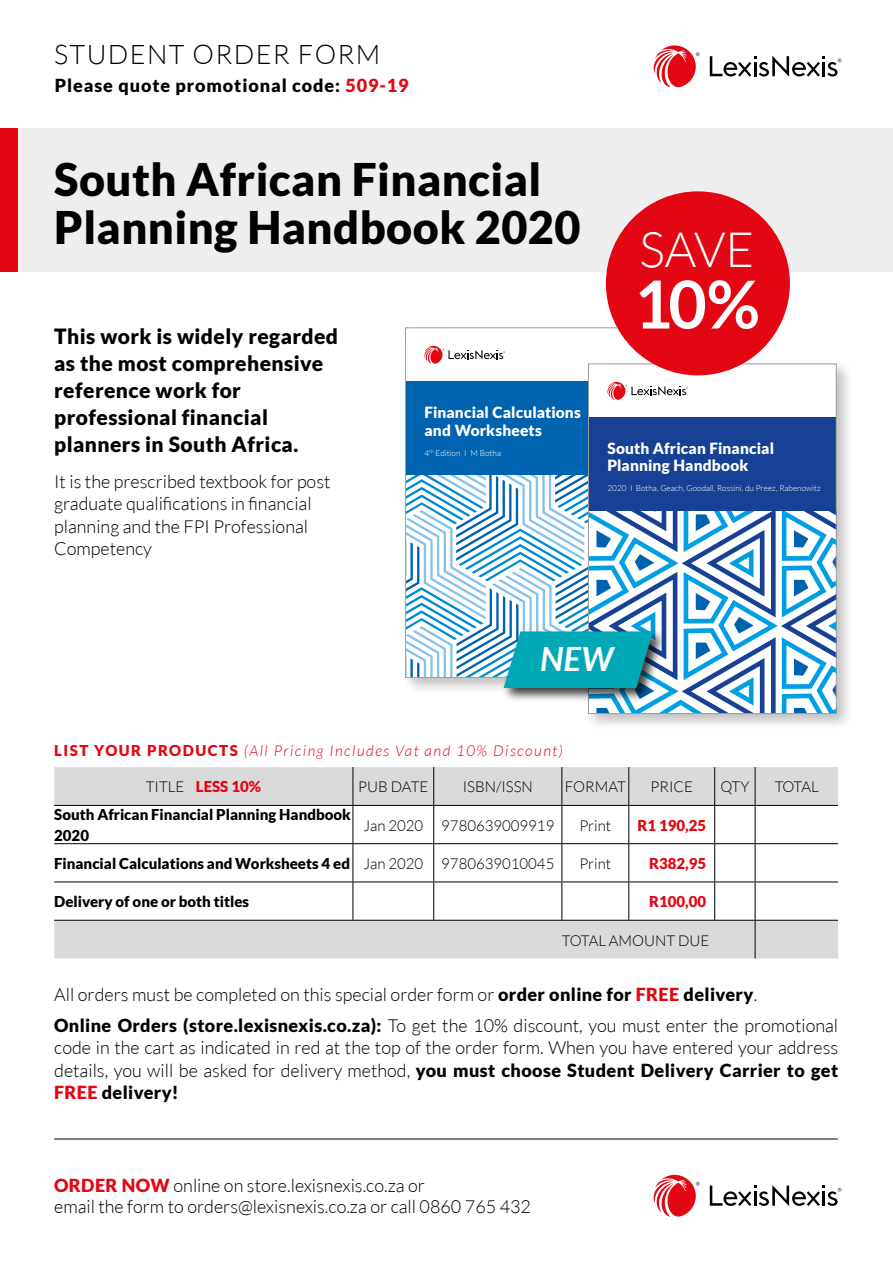
<style>
.page{position:relative;width:893px;height:1263px;background:#fff}
.page>*{position:absolute;margin:0;border:0;box-sizing:border-box;transform-origin:0 0}
.t1{font:700 66.15px "Lato";color:#fff}
.t2{font:300 48.9px "Lato";color:#fff}
.t3{font:900 45px/48px "Lato";letter-spacing:.01em;color:#000}
.t4{font:italic 700 33.45px "Lato";color:#fff}
.t5{font:300 27px "Lato";letter-spacing:.05em;color:#000}
.t6{font:900 21px/27px "Lato";letter-spacing:.02em;color:#000}
.t7{font:300 18px/22.5px "Lato";color:#000}
.t8{font:900 18px "Lato";letter-spacing:.05em;color:#000}
.t9{font:900 15.45px/17.4px "Lato";letter-spacing:.01em;color:#fff}
.t10{font:900 15px/20.2px "Lato";color:#000}
.t11{font:300 15px "Lato";color:#000}
.t12{font:italic 300 15px "Lato";letter-spacing:.1em;color:#e30613}
.t13{font:900 15px "Lato";color:#e30613}
.t14{font:300 8.25px "Lato";color:#fff}
.s1{color:#e30613}
.s2{font-weight:900;font-style:normal}
.s3{font-weight:300;color:#000}
.s4{font-weight:300}
.s5{font-weight:900}
.s6{font-weight:900;color:#e30613}
</style>
<div class="page">
<svg style="left:54px;top:767px;width:784px;height:191px"></svg>
<hr style="left:353px;top:806px;width:1px;height:37px;background:#000">
<hr style="left:433px;top:806px;width:1px;height:37px;background:#000">
<hr style="left:561px;top:806px;width:1px;height:37px;background:#000">
<hr style="left:628px;top:806px;width:1px;height:37px;background:#000">
<hr style="left:714px;top:806px;width:1px;height:37px;background:#000">
<hr style="left:755px;top:806px;width:1px;height:37px;background:#000">
<hr style="left:353px;top:844px;width:1px;height:37px;background:#000">
<hr style="left:433px;top:844px;width:1px;height:37px;background:#000">
<hr style="left:561px;top:844px;width:1px;height:37px;background:#000">
<hr style="left:628px;top:844px;width:1px;height:37px;background:#000">
<hr style="left:714px;top:844px;width:1px;height:37px;background:#000">
<hr style="left:755px;top:844px;width:1px;height:37px;background:#000">
<hr style="left:353px;top:882px;width:1px;height:38px;background:#000">
<hr style="left:433px;top:882px;width:1px;height:38px;background:#000">
<hr style="left:561px;top:882px;width:1px;height:38px;background:#000">
<hr style="left:628px;top:882px;width:1px;height:38px;background:#000">
<hr style="left:714px;top:882px;width:1px;height:38px;background:#000">
<hr style="left:755px;top:882px;width:1px;height:38px;background:#000">
<hr style="left:54px;top:805px;width:299px;height:1px;background:#000">
<hr style="left:353px;top:805px;width:81px;height:1px;background:#000">
<hr style="left:434px;top:805px;width:128px;height:1px;background:#000">
<hr style="left:562px;top:805px;width:67px;height:1px;background:#000">
<hr style="left:629px;top:805px;width:86px;height:1px;background:#000">
<hr style="left:715px;top:805px;width:40px;height:1px;background:#000">
<hr style="left:755px;top:805px;width:83px;height:1px;background:#000">
<hr style="left:54px;top:843px;width:299px;height:1px;background:#000">
<hr style="left:353px;top:843px;width:81px;height:1px;background:#000">
<hr style="left:434px;top:843px;width:128px;height:1px;background:#000">
<hr style="left:562px;top:843px;width:67px;height:1px;background:#000">
<hr style="left:629px;top:843px;width:86px;height:1px;background:#000">
<hr style="left:715px;top:843px;width:40px;height:1px;background:#000">
<hr style="left:755px;top:843px;width:83px;height:1px;background:#000">
<hr style="left:54px;top:881px;width:299px;height:1px;background:#000">
<hr style="left:353px;top:881px;width:81px;height:1px;background:#000">
<hr style="left:434px;top:881px;width:128px;height:1px;background:#000">
<hr style="left:562px;top:881px;width:67px;height:1px;background:#000">
<hr style="left:629px;top:881px;width:86px;height:1px;background:#000">
<hr style="left:715px;top:881px;width:40px;height:1px;background:#000">
<hr style="left:755px;top:881px;width:83px;height:1px;background:#000">
<hr style="left:54px;top:920px;width:299px;height:1px;background:#000">
<hr style="left:353px;top:920px;width:81px;height:1px;background:#000">
<hr style="left:434px;top:920px;width:128px;height:1px;background:#000">
<hr style="left:562px;top:920px;width:67px;height:1px;background:#000">
<hr style="left:629px;top:920px;width:86px;height:1px;background:#000">
<hr style="left:715px;top:920px;width:40px;height:1px;background:#000">
<hr style="left:755px;top:920px;width:83px;height:1px;background:#000">
<hr style="left:755px;top:920px;width:1px;height:38px;background:#000">
<hr style="left:353px;top:767px;width:1px;height:38px;background:#000">
<hr style="left:433px;top:767px;width:1px;height:38px;background:#000">
<hr style="left:561px;top:767px;width:1px;height:38px;background:#000">
<hr style="left:628px;top:767px;width:1px;height:38px;background:#000">
<hr style="left:714px;top:767px;width:1px;height:38px;background:#000">
<hr style="left:755px;top:767px;width:1px;height:38px;background:#000">
<div style="left:0;top:128px;width:893px;height:144px;background:#eee"></div>
<div style="left:0;top:128px;width:18px;height:144px;background:#e30613"></div>
<svg style="left:710px;top:56px;width:131px;height:21px"></svg>
<svg style="left:653px;top:45px;width:46px;height:43px"></svg>
<svg style="left:424px;top:345px;width:81px;height:19px"></svg>
<div style="left:405px;top:382px;width:248px;height:93px;background:#0063af"></div>
<div style="left:584px;top:360px;width:270px;height:371px;background:#000;opacity:.25"></div>
<div style="left:588px;top:364px;width:248px;height:349px;background:#fff"></div>
<svg style="left:607px;top:381px;width:81px;height:19px"></svg>
<div style="left:588px;top:418px;width:248px;height:93px;background:#164194"></div>
<div style="left:607px;top:192px;width:182px;height:183px;background:#e30613;border-radius:50%"></div>
<svg style="left:710px;top:1185px;width:131px;height:21px"></svg>
<svg style="left:653px;top:1174px;width:46px;height:43px"></svg>
<hr style="left:54px;top:1138px;width:784px;height:1px;background:#000">
<svg style="left:405px;top:455px;width:431px;height:258px"></svg>
<h3 class="t5" style="left:54px;top:40px;width:328px">STUDENT ORDER FORM</h3>
<p class="t8" style="left:55px;top:75px;width:355px">Please quote promotional code: <span class="s1">509-19</span></p>
<h3 class="t3" style="left:54px;top:154px;width:528px">South African Financial<br>Planning Handbook 2020</h3>
<p class="t6" style="left:54px;top:323px;width:285px">This work is widely regarded as the most comprehensive reference work for professional financial planners in South Africa.</p>
<p class="t7" style="left:54px;top:470px;width:278px">It is the prescribed textbook for post graduate qualifications in financial planning and the FPI Professional<br>Competency</p>
<p class="t9" style="left:424px;top:403px;width:158px">Financial Calculations and Worksheets</p>
<p class="t14" style="left:424px;top:448px;width:78px">4<sup>th</sup> Edition I M Botha</p>
<h2 class="t2" style="left:639px;top:223px;width:116px">SAVE</h2>
<h1 class="t1" style="left:634px;top:267px;width:127px">10%</h1>
<p class="t9" style="left:607px;top:439px;width:168px">South African Financial<br>Planning Handbook</p>
<p class="t14" style="left:607px;top:484px;width:215px">2020 I Botha, Geach, Goodall, Rossini, du Preez, Rabenowitz</p>
<h3 class="t4" style="left:540px;top:640px;width:75px">NEW</h3>
<p class="t12" style="left:54px;top:743px;width:510px"><span class="s2">LIST YOUR PRODUCTS</span> (All Pricing Includes Vat and 10% Discount)</p>
<p class="t13" style="left:146px;top:778px;width:117px"><span class="s3">TITLE</span> LESS 10%</p>
<p class="t11" style="left:358px;top:779px;width:72px">PUB DATE</p>
<p class="t11" style="left:463px;top:779px;width:72px">ISBN/ISSN</p>
<p class="t11" style="left:565px;top:779px;width:63px">FORMAT</p>
<p class="t11" style="left:651px;top:779px;width:44px">PRICE</p>
<p class="t11" style="left:720px;top:779px;width:30px">QTY</p>
<p class="t11" style="left:775px;top:779px;width:46px">TOTAL</p>
<p class="t10" style="left:54px;top:804px;width:298px">South African Financial Planning Handbook<br>2020</p>
<p class="t11" style="left:363px;top:817px;width:192px">Jan 2020 9780639009919</p>
<p class="t11" style="left:579px;top:817px;width:33px">Print</p>
<p class="t13" style="left:638px;top:816px;width:70px">R1 190,25</p>
<p class="t10" style="left:54px;top:853px;width:502px">Financial Calculations and Worksheets 4 ed <span class="s4">Jan 2020 9780639010045</span></p>
<p class="t11" style="left:579px;top:855px;width:33px">Print</p>
<p class="t13" style="left:649px;top:854px;width:59px">R382,95</p>
<p class="t10" style="left:54px;top:891px;width:196px">Delivery of one or both titles</p>
<p class="t13" style="left:649px;top:893px;width:59px">R100,00</p>
<p class="t11" style="left:562px;top:932px;width:149px">TOTAL AMOUNT DUE</p>
<p class="t7" style="left:54px;top:979px;width:785px;line-height:31px">All orders must be completed on this special order form or <span class="s5">order online for</span> <span class="s6">FREE</span> <span class="s5">delivery</span>.<br><span class="s5">Online Orders (store.lexisnexis.co.za):</span> To get the 10% discount, you must enter the promotional</p>
<p class="t7" style="left:54px;top:1037px;width:785px;text-align:justify">code in the cart as indicated in red at the top of the order form. When you have entered your address details, you will be asked for delivery method, <span class="s5">you must choose Student Delivery Carrier to get </span><span class="s6">FREE</span> <span class="s5">delivery!</span></p>
<p class="t7" style="left:54px;top:1174px;width:478px;line-height:21.6px"><span class="s6">ORDER NOW</span> online on store.lexisnexis.co.za or<br>email the form to orders@lexisnexis.co.za or call 0860 765 432</p>
</div>
